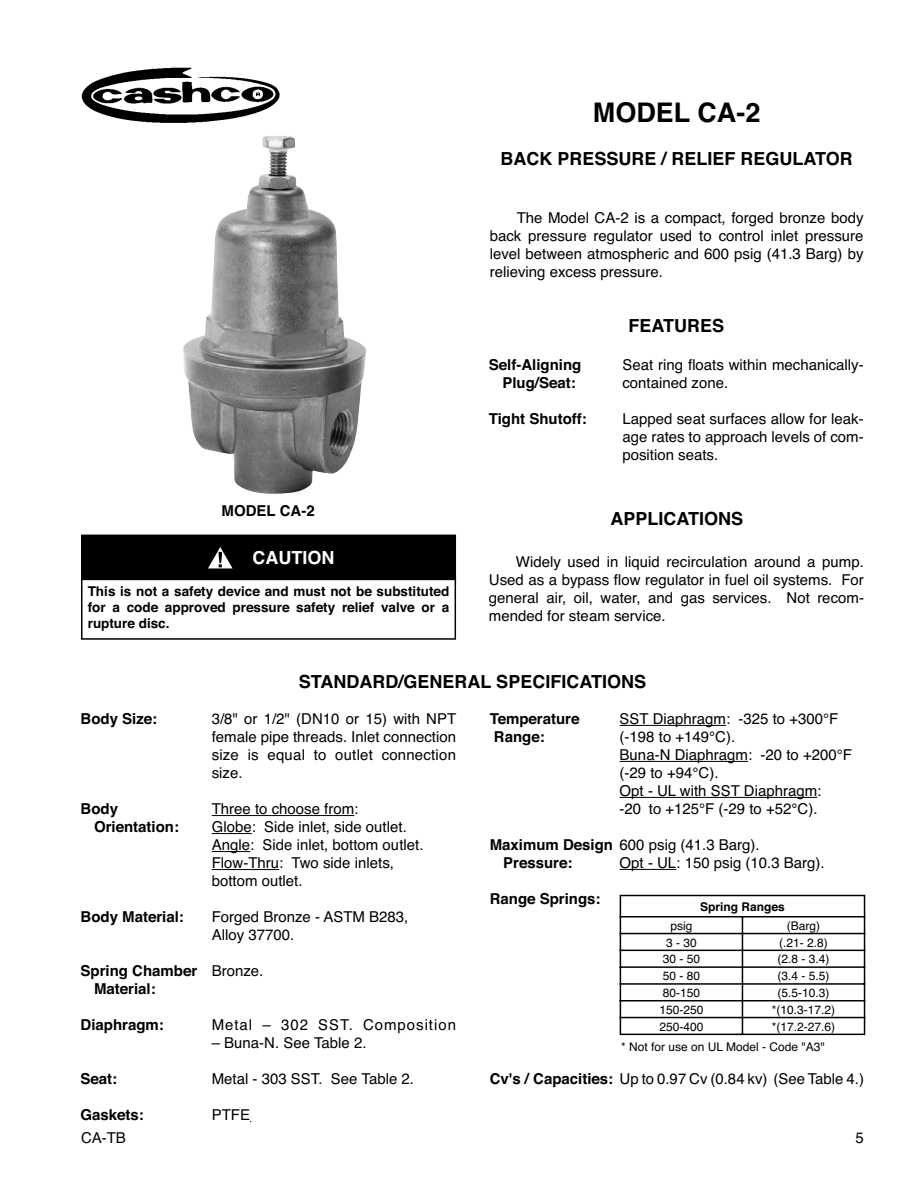
<style>
.page{position:relative;width:918px;height:1188px;background:#fff}
.page>*{position:absolute;margin:0;border:0;box-sizing:border-box;transform-origin:0 0}
.t1{font:700 27px "Helvetica";color:#000}
.t2{font:700 18px "Helvetica";color:#000}
.t3{font:700 18px "Helvetica";color:#fff}
.t4{font:15px/18px "Helvetica";color:#000}
.t5{font:700 15px/18px "Helvetica";color:#000}
.t6{font:15px "Helvetica";letter-spacing:.065em;color:#000}
.t7{font:700 13.5px/16.2px "Helvetica";color:#000;text-align:justify}
.t8{font:12px/20.9px "Helvetica";color:#000}
.t9{font:700 12px "Helvetica";color:#000}
.s1{font-weight:700}
</style>
<div class="page">
<hr style="left:620px;top:725px;width:106px;height:1px;background:#000">
<hr style="left:620px;top:761px;width:128px;height:1px;background:#000">
<hr style="left:620px;top:797px;width:197px;height:1px;background:#000">
<hr style="left:620px;top:869px;width:56px;height:1px;background:#000">
<hr style="left:620px;top:895px;width:122px;height:1px;background:#000">
<hr style="left:742px;top:895px;width:123px;height:1px;background:#000">
<hr style="left:620px;top:916px;width:122px;height:1px;background:#000">
<hr style="left:743px;top:916px;width:122px;height:1px;background:#000">
<hr style="left:620px;top:933px;width:123px;height:1px;background:#000">
<hr style="left:743px;top:933px;width:122px;height:1px;background:#000">
<hr style="left:620px;top:950px;width:123px;height:1px;background:#000">
<hr style="left:743px;top:950px;width:122px;height:1px;background:#000">
<hr style="left:620px;top:966px;width:123px;height:2px;background:#000">
<hr style="left:743px;top:966px;width:122px;height:2px;background:#000">
<hr style="left:620px;top:983px;width:123px;height:2px;background:#000">
<hr style="left:743px;top:983px;width:122px;height:2px;background:#000">
<hr style="left:620px;top:1000px;width:123px;height:1px;background:#000">
<hr style="left:743px;top:1000px;width:122px;height:1px;background:#000">
<hr style="left:620px;top:1017px;width:123px;height:1px;background:#000">
<svg style="left:620px;top:896px;width:1px;height:138px"></svg>
<hr style="left:743px;top:1017px;width:122px;height:1px;background:#000">
<svg style="left:742px;top:916px;width:1px;height:119px"></svg>
<svg style="left:864px;top:896px;width:1px;height:138px"></svg>
<hr style="left:620px;top:1034px;width:122px;height:1px;background:#000">
<hr style="left:743px;top:1034px;width:122px;height:1px;background:#000">
<hr style="left:212px;top:815px;width:142px;height:1px;background:#000">
<hr style="left:212px;top:833px;width:40px;height:1px;background:#000">
<hr style="left:212px;top:851px;width:38px;height:1px;background:#000">
<hr style="left:212px;top:869px;width:67px;height:1px;background:#000">
<div style="left:82px;top:535px;width:373px;height:44px;background:#000"></div>
<hr style="left:81px;top:535px;width:375px;height:1px;background:#000">
<hr style="left:81px;top:536px;width:1px;height:43px;background:#000">
<hr style="left:455px;top:536px;width:1px;height:43px;background:#000">
<hr style="left:81px;top:579px;width:375px;height:1px;background:#000">
<hr style="left:81px;top:580px;width:1px;height:58px;background:#000">
<hr style="left:455px;top:580px;width:1px;height:58px;background:#000">
<hr style="left:81px;top:638px;width:375px;height:2px;background:#000">
<img style="left:208px;top:568px;width:25px;height:1px">
<img style="left:208px;top:547px;width:25px;height:21px">
<img style="left:219px;top:552px;width:3px;height:15px">
<img style="left:81px;top:68px;width:199px;height:55px">
<img style="left:183px;top:136px;width:183px;height:358px">
<h1 class="t1" style="left:593px;top:103px;width:169px">MODEL CA-2</h1>
<p class="t2" style="left:500px;top:153px;width:354px">BACK PRESSURE / RELIEF REGULATOR</p>
<p class="t5" style="left:222px;top:503px;width:95px">MODEL CA-2</p>
<p class="t3" style="left:253px;top:551px;width:83px">CAUTION</p>
<p class="t7" style="left:88px;top:584px;width:363px">This is not a safety device and must not be substituted for a code approved pressure safety relief valve or a rupture disc.</p>
<p class="t4" style="left:490px;top:210px;width:375px;text-align:justify;text-indent:27px">The Model CA-2 is a compact, forged bronze body back pressure regulator used to control inlet pressure level between atmospheric and 600 psig (41.3 Barg) by re liev ing excess pressure.</p>
<p class="t2" style="left:629px;top:319px;width:97px">FEATURES</p>
<p class="t4" style="left:622px;top:357px;width:243px">Seat ring floats within mechanically&shy;contained zone.</p>
<p class="t4" style="left:622px;top:411px;width:243px;text-align:justify">Lapped seat surfaces allow for leak&shy;age rates to ap proach levels of com&shy;po si tion seats.</p>
<p class="t5" style="left:489px;top:358px;width:94px;text-align:center">Self-Aligning<br>Plug/Seat:</p>
<p class="t5" style="left:489px;top:412px;width:100px">Tight Shutoff:</p>
<p class="t2" style="left:611px;top:512px;width:134px">APPLICATIONS</p>
<p class="t4" style="left:489px;top:554px;width:377px;text-align:justify;text-indent:27px">Widely used in liquid recirculation around a pump.<br>Used as a bypass flow regulator in fuel oil systems. For general air, oil, water, and gas services. Not recom&shy;mended for steam service.</p>
<p class="t5" style="left:81px;top:712px;width:78px">Body Size:</p>
<p class="t5" style="left:94px;top:802px;width:87px;text-indent:-14px">Body<br>Orientation:</p>
<p class="t5" style="left:81px;top:910px;width:105px">Body Material:</p>
<p class="t5" style="left:94px;top:964px;width:105px;text-indent:-14px">Spring Chamber<br>Material:</p>
<p class="t5" style="left:81px;top:1018px;width:85px">Diaphragm:</p>
<p class="t5" style="left:81px;top:1072px;width:38px">Seat:</p>
<p class="t5" style="left:81px;top:1108px;width:65px">Gaskets:</p>
<p class="t2" style="left:299px;top:675px;width:349px">STANDARD/GENERAL SPECIFICATIONS</p>
<p class="t4" style="left:212px;top:712px;width:246px;text-align:justify">3/8" or 1/2" (DN10 or 15) with NPT fe male pipe threads. Inlet con nec tion size is equal to outlet connection size.</p>
<p class="t4" style="left:212px;top:802px;width:213px">Three to choose from:<br>Globe: Side inlet, side outlet.<br>Angle: Side inlet, bottom outlet.<br>Flow-Thru: Two side inlets, bottom outlet.</p>
<p class="t4" style="left:212px;top:910px;width:198px">Forged Bronze - ASTM B283,<br>Alloy 37700.</p>
<p class="t4" style="left:212px;top:964px;width:53px">Bronze.</p>
<p class="t6" style="left:212px;top:1020px;width:246px">Metal – 302 SST. Composition</p>
<p class="t4" style="left:212px;top:1036px;width:156px">– Buna-N. See Ta ble 2.</p>
<p class="t4" style="left:212px;top:1072px;width:204px">Metal - 303 SST. See Table 2.</p>
<p class="t4" style="left:212px;top:1108px;width:40px">PTFE</p>
<p class="t4" style="left:620px;top:711px;width:234px">SST Diaphragm: -325 to +300°F (-198 to +149°C).<br>Buna-N Diaphragm: -20 to +200°F (-29 to +94°C).<br>Opt - UL with SST Diaphragm:<br>-20 to +125°F (-29 to +52°C).</p>
<p class="t4" style="left:620px;top:837px;width:207px;text-indent:-130px"><span class="s1">Maximum Design</span> 600 psig (41.3 Barg).<br>Opt - UL: 150 psig (10.3 Barg).</p>
<p class="t9" style="left:700px;top:902px;width:86px">Spring Ranges</p>
<p class="t8" style="left:670px;top:916px;width:24px">psig</p>
<p class="t8" style="left:787px;top:916px;width:35px">(Barg)</p>
<p class="t8" style="left:666px;top:933px;width:32px">3 - 30</p>
<p class="t8" style="left:779px;top:933px;width:50px">(.21- 2.8)</p>
<p class="t8" style="left:663px;top:950px;width:39px">30 - 50</p>
<p class="t8" style="left:777px;top:950px;width:54px">(2.8 - 3.4)</p>
<p class="t8" style="left:663px;top:967px;width:39px">50 - 80</p>
<p class="t8" style="left:777px;top:967px;width:54px">(3.4 - 5.5)</p>
<p class="t8" style="left:663px;top:983px;width:39px">80-150</p>
<p class="t8" style="left:777px;top:983px;width:54px">(5.5-10.3)</p>
<p class="t8" style="left:659px;top:1000px;width:46px">150-250</p>
<p class="t8" style="left:772px;top:1000px;width:65px">*(10.3-17.2)</p>
<p class="t8" style="left:659px;top:1017px;width:46px">250-400</p>
<p class="t5" style="left:490px;top:712px;width:91px">Temperature<br>Range:</p>
<p class="t5" style="left:503px;top:856px;width:71px">Pressure:</p>
<p class="t5" style="left:490px;top:892px;width:112px">Range Springs:</p>
<p class="t8" style="left:621px;top:1017px;width:216px;text-indent:151px">*(17.2-27.6) * Not for use on UL Model - Code "A3"</p>
<p class="t4" style="left:490px;top:1071px;width:376px"><span class="s1">Cv's / Ca pac i ties:</span> Up to 0.97 Cv (0.84 kv) (See Table 4.)</p>
<p class="t4" style="left:81px;top:1130px;width:46px">CA-TB</p>
<p class="t4" style="left:856px;top:1130px;width:10px">5</p>
</div>
